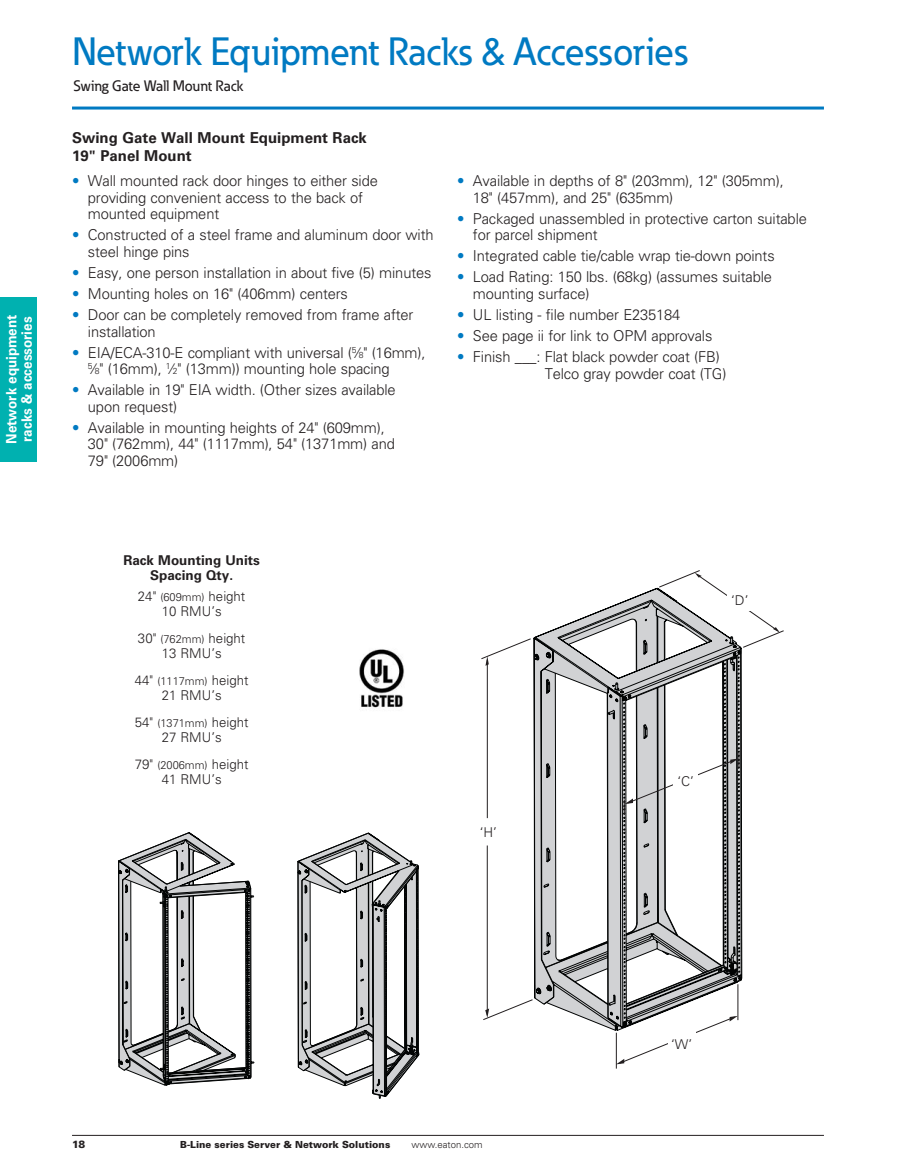
<style>
.page{position:relative;width:905px;height:1175px;background:#fff}
.page>*{position:absolute;margin:0;border:0;box-sizing:border-box;transform-origin:0 0}
.t1{font:500 39px "Eaton";color:#007ac2}
.Bul__Body_10_11_3{font:300 15px/16.5px "Univers LT Std";letter-spacing:-.01em;color:#231f20}
.Subhead_Bold_10_12_N{font:700 15px "Univers LT Std";color:#231f20}
._00_Section_Flush_Ri{font:500 15px "Eaton";color:#231f20}
.Subhead_Bold_10_12{font:700 15px "Univers LT Std";color:#231f20}
.t2{font:700 14.25px/15px "Univers LT Std";color:#fff;scale:.94 1}
.t3{font:300 13.5px "Univers LT Std";color:#231f20}
.t4{font:700 13.5px/15px "Univers LT Std";color:#231f20;text-align:center}
.t5{font:900 10.5px "Univers LT Std";color:#231f20}
.t6{font:900 9.75px "Univers LT Std";color:#231f20}
.t7{font:300 9.75px "Univers LT Std";color:#231f20}
.s1{color:#007ac2}
.s2{font-size:8.7px}
.s3{font-size:11.25px}
</style>
<div class="page">
<div style="left:0;top:297px;width:36px;height:164px;background:#00b1b0"></div>
<svg style="left:72px;top:106px;width:752px;height:4px;background:#3f9ad1"></svg>
<hr style="left:72px;top:1135px;width:752px;height:1px;background:#231f20">
<svg style="left:481px;top:570px;width:303px;height:498px"></svg>
<svg style="left:485px;top:656px;width:4px;height:10px"></svg>
<svg style="left:485px;top:1008px;width:4px;height:9px"></svg>
<svg style="left:616px;top:1058px;width:8px;height:6px"></svg>
<svg style="left:543px;top:619px;width:196px;height:402px"></svg>
<svg style="left:694px;top:573px;width:7px;height:4px"></svg>
<svg style="left:772px;top:627px;width:7px;height:5px"></svg>
<div style="left:727px;top:590px;width:24px;height:20px;background:#fff"></div>
<div style="left:475px;top:820px;width:26px;height:23px;background:#fff"></div>
<div style="left:673px;top:770px;width:24px;height:21px;background:#fff"></div>
<div style="left:668px;top:1032px;width:27px;height:23px;background:#fff"></div>
<svg style="left:118px;top:832px;width:137px;height:254px"></svg>
<svg style="left:297px;top:832px;width:123px;height:266px"></svg>
<img style="left:359px;top:649px;width:45px;height:59px">
<p class="t2" style="left:4px;top:444px;width:139px;rotate:-90deg">Network equipment racks &amp; accessories</p>
<h1 class="t1" style="left:72px;top:28px;width:617px">Network Equipment Racks &amp; Accessories</h1>
<p class="_00_Section_Flush_Ri" style="left:73px;top:77px;width:172px">Swing Gate Wall Mount Rack</p>
<p class="Subhead_Bold_10_12_N" style="left:72px;top:129px;width:296px">Swing Gate Wall Mount Equipment Rack</p>
<p class="Subhead_Bold_10_12" style="left:72px;top:147px;width:121px">19" Panel Mount</p>
<p class="Bul__Body_10_11_3" style="left:88px;top:173px;width:291px;text-indent:-16px"><span class="s1">•</span> Wall mounted rack door hinges to either side providing convenient access to the back of mounted equipment</p>
<p class="Bul__Body_10_11_3" style="left:88px;top:227px;width:347px;text-indent:-16px"><span class="s1">•</span> Constructed of a steel frame and aluminum door with steel hinge pins</p>
<p class="Bul__Body_10_11_3" style="left:72px;top:264px;width:361px"><span class="s1">•</span> Easy, one person installation in about five (5) minutes</p>
<p class="Bul__Body_10_11_3" style="left:72px;top:285px;width:277px"><span class="s1">•</span> Mounting holes on 16" (406mm) centers</p>
<p class="Bul__Body_10_11_3" style="left:88px;top:306px;width:327px;text-indent:-16px"><span class="s1">•</span> Door can be completely removed from frame after installation</p>
<p class="Bul__Body_10_11_3" style="left:88px;top:344px;width:339px;text-indent:-16px"><span class="s1">•</span> EIA/ECA-310-E compliant with universal (<sup>5</sup>⁄<span class="s2">8</span>" (16mm),<br><sup>5</sup>⁄<span class="s2">8</span>" (16mm), <sup>1</sup>⁄<span class="s2">2</span>" (13mm)) mounting hole spacing</p>
<p class="Bul__Body_10_11_3" style="left:88px;top:381px;width:309px;text-indent:-16px"><span class="s1">•</span> Available in 19" EIA width. (Other sizes available upon request)</p>
<p class="Bul__Body_10_11_3" style="left:88px;top:419px;width:308px;text-indent:-16px"><span class="s1">•</span> Available in mounting heights of 24" (609mm),<br>30" (762mm), 44" (1117mm), 54" (1371mm) and<br>79" (2006mm)</p>
<p class="Bul__Body_10_11_3" style="left:473px;top:173px;width:312px;text-indent:-16px"><span class="s1">•</span> Available in depths of 8" (203mm), 12" (305mm),<br>18" (457mm), and 25" (635mm)</p>
<p class="Bul__Body_10_11_3" style="left:473px;top:210px;width:335px;text-indent:-16px"><span class="s1">•</span> Packaged unassembled in protective carton suitable for parcel shipment</p>
<p class="Bul__Body_10_11_3" style="left:457px;top:248px;width:319px"><span class="s1">•</span> Integrated cable tie/cable wrap tie-down points</p>
<p class="Bul__Body_10_11_3" style="left:473px;top:269px;width:300px;text-indent:-16px"><span class="s1">•</span> Load Rating: 150 lbs. (68kg) (assumes suitable mounting surface)</p>
<p class="Bul__Body_10_11_3" style="left:457px;top:306px;width:225px"><span class="s1">•</span> UL listing - file number E235184</p>
<p class="Bul__Body_10_11_3" style="left:457px;top:327px;width:257px"><span class="s1">•</span> See page ii for link to OPM approvals</p>
<p class="Bul__Body_10_11_3" style="left:544px;top:348px;width:183px;text-indent:-88px"><span class="s1">•</span> Finish ___: Flat black powder coat (FB)<br>Telco gray powder coat (TG)</p>
<p class="t4" style="left:123px;top:553px;width:138px">Rack Mounting Units<br>Spacing Qty.</p>
<p class="t3" style="left:138px;top:588px;width:109px">24" <span class="s3">(609mm)</span> height</p>
<p class="t3" style="left:162px;top:603px;width:61px">10 RMU’s</p>
<p class="t3" style="left:138px;top:630px;width:109px">30" <span class="s3">(762mm)</span> height</p>
<p class="t3" style="left:162px;top:645px;width:61px">13 RMU’s</p>
<p class="t3" style="left:135px;top:672px;width:115px">44" <span class="s3">(1117mm)</span> height</p>
<p class="t3" style="left:162px;top:687px;width:61px">21 RMU’s</p>
<p class="t3" style="left:135px;top:714px;width:115px">54" <span class="s3">(1371mm)</span> height</p>
<p class="t3" style="left:162px;top:729px;width:61px">27 RMU’s</p>
<p class="t3" style="left:135px;top:756px;width:115px">79" <span class="s3">(2006mm)</span> height</p>
<p class="t3" style="left:162px;top:771px;width:61px">41 RMU’s</p>
<p class="t3" style="left:479px;top:823px;width:19px">‘H’</p>
<p class="t3" style="left:731px;top:592px;width:19px">‘D’</p>
<p class="t3" style="left:677px;top:772px;width:18px">‘C’</p>
<p class="t5" style="left:72px;top:1137px;width:15px">18</p>
<p class="t6" style="left:180px;top:1138px;width:212px">B-Line series Server &amp; Network Solutions</p>
<p class="t7" style="left:411px;top:1138px;width:72px">www.eaton.com</p>
<p class="t3" style="left:671px;top:1036px;width:23px">‘W’</p>
</div>
